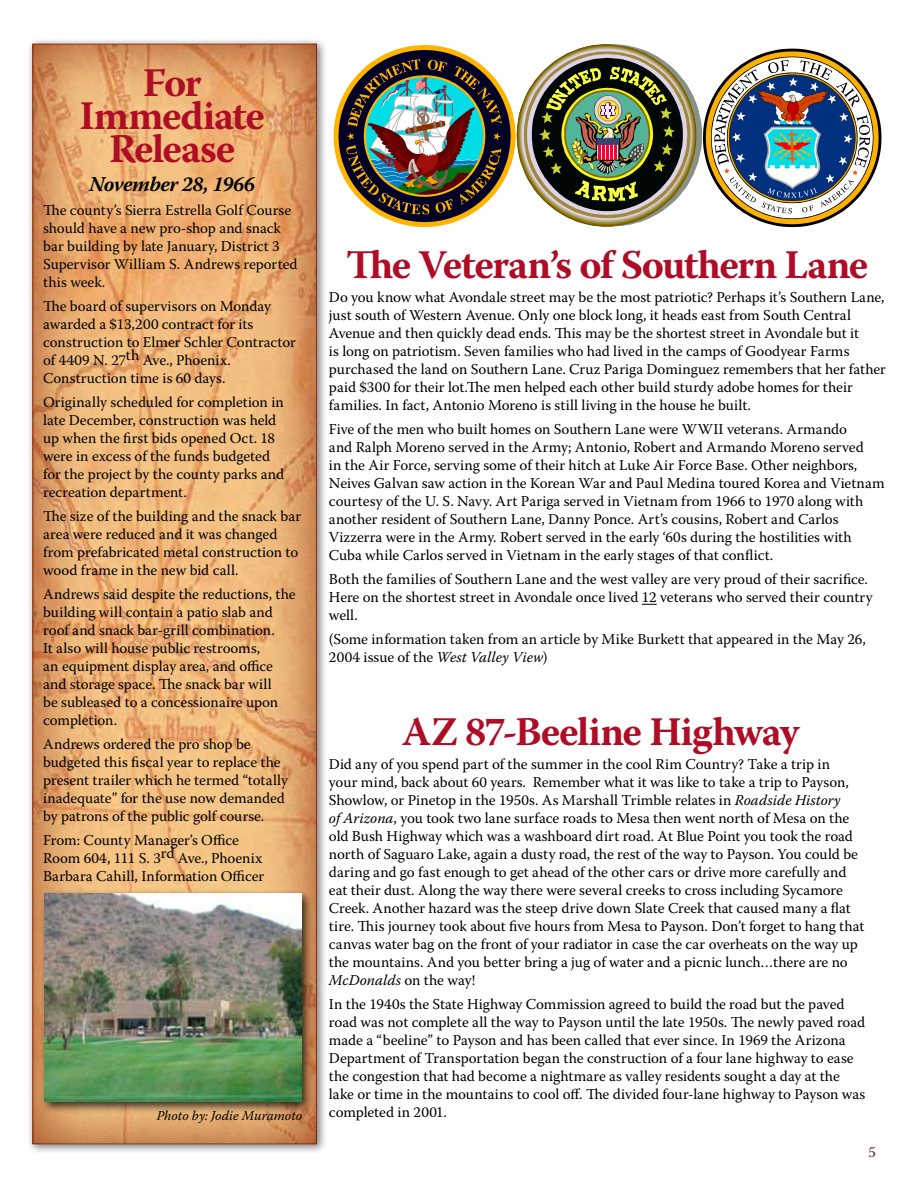
<style>
.page{position:relative;width:918px;height:1188px;background:#fff}
.page>*{position:absolute;margin:0;border:0;box-sizing:border-box;transform-origin:0 0}
.t1{font:700 40.5px/33px "Warnock Pro";letter-spacing:-.03em;color:#af0d26;text-align:center}
.t2{font:italic 700 21px "Warnock Pro";letter-spacing:-.025em;color:#000}
.t3{font:15px/18px "Warnock Pro";color:#000}
.t4{font:15px "Warnock Pro";color:#80241d}
.t5{font:italic 13.5px "Warnock Pro";color:#000}
.s1{font-style:italic}
</style>
<div class="page">
<div style="left:26px;top:38px;width:301px;height:1117px;background:#000;opacity:.5"></div>
<svg style="left:31px;top:42px;width:286px;height:1103px;background:#e6ac72"></svg>
<svg style="left:642px;top:604px;width:15px;height:1px"></svg>
<img style="left:334px;top:44px;width:547px;height:183px">
<div style="left:41px;top:889px;width:272px;height:225px;background:#000;opacity:.75"></div>
<img style="left:45px;top:893px;width:256px;height:209px">
<h1 class="t1" style="left:79px;top:66px;width:187px">For<br>Immediate<br>Release</h1>
<h2 class="t2" style="left:89px;top:171px;width:167px">November 28, 1966</h2>
<p class="t3" style="left:43px;top:200px;width:256px">The county’s Sierra Estrella Golf Course should have a new pro-shop and snack bar building by late January, District 3<br>Supervisor William S. Andrews reported this week.</p>
<p class="t3" style="left:43px;top:296px;width:254px">The board of supervisors on Monday awarded a $13,200 contract for its construction to Elmer Schler Contractor of 4409 N. 27th Ave., Phoenix.<br>Construction time is 60 days.</p>
<p class="t3" style="left:43px;top:392px;width:242px">Originally scheduled for completion in late December, construction was held up when the first bids opened Oct. 18 were in excess of the funds budgeted for the project by the county parks and recreation department.</p>
<p class="t3" style="left:43px;top:506px;width:260px">The size of the building and the snack bar area were reduced and it was changed from prefabricated metal construction to wood frame in the new bid call.</p>
<p class="t3" style="left:43px;top:584px;width:254px">Andrews said despite the reductions, the building will contain a patio slab and roof and snack bar-grill combination.<br>It also will house public restrooms,<br>an equipment display area, and office and storage space. The snack bar will<br>be subleased to a concessionaire upon completion.</p>
<p class="t3" style="left:43px;top:734px;width:246px">Andrews ordered the pro shop be budgeted this fiscal year to replace the present trailer which he termed “totally inadequate” for the use now demanded by patrons of the public golf course.</p>
<p class="t3" style="left:43px;top:830px;width:223px">From: County Manager’s Office<br>Room 604, 111 S. 3rd Ave., Phoenix<br>Barbara Cahill, Information Officer</p>
<h1 class="t1" style="left:346px;top:248px;width:523px">The Veteran’s of Southern Lane</h1>
<p class="t3" style="left:329px;top:288px;width:558px">Do you know what Avondale street may be the most patriotic? Perhaps it’s Southern Lane, just south of Western Avenue. Only one block long, it heads east from South Central Avenue and then quickly dead ends. This may be the shortest street in Avondale but it<br>is long on patriotism. Seven families who had lived in the camps of Goodyear Farms purchased the land on Southern Lane. Cruz Pariga Dominguez remembers that her father paid $300 for their lot.The men helped each other build sturdy adobe homes for their families. In fact, Antonio Moreno is still living in the house he built.</p>
<p class="t3" style="left:329px;top:420px;width:557px">Five of the men who built homes on Southern Lane were WWII veterans. Armando<br>and Ralph Moreno served in the Army; Antonio, Robert and Armando Moreno served<br>in the Air Force, serving some of their hitch at Luke Air Force Base. Other neighbors, Neives Galvan saw action in the Korean War and Paul Medina toured Korea and Vietnam courtesy of the U. S. Navy. Art Pariga served in Vietnam from 1966 to 1970 along with another resident of Southern Lane, Danny Ponce. Art’s cousins, Robert and Carlos Vizzerra were in the Army. Robert served in the early ‘60s during the hostilities with Cuba while Carlos served in Vietnam in the early stages of that conflict.</p>
<p class="t3" style="left:329px;top:570px;width:545px">Both the families of Southern Lane and the west valley are very proud of their sacrifice.<br>Here on the shortest street in Avondale once lived 12 veterans who served their country well.</p>
<p class="t3" style="left:329px;top:630px;width:539px">(Some information taken from an article by Mike Burkett that appeared in the May 26,<br>2004 issue of the <span class="s1">West Valley View</span>)</p>
<h1 class="t1" style="left:402px;top:714px;width:399px">AZ 87-Beeline Highway</h1>
<p class="t3" style="left:329px;top:754px;width:537px">Did any of you spend part of the summer in the cool Rim Country? Take a trip in<br>your mind, back about 60 years. Remember what it was like to take a trip to Payson, Showlow, or Pinetop in the 1950s. As Marshall Trimble relates in <span class="s1">Roadside History<br>of Arizona</span>, you took two lane surface roads to Mesa then went north of Mesa on the old Bush Highway which was a washboard dirt road. At Blue Point you took the road north of Saguaro Lake, again a dusty road, the rest of the way to Payson. You could be daring and go fast enough to get ahead of the other cars or drive more carefully and eat their dust. Along the way there were several creeks to cross including Sycamore Creek. Another hazard was the steep drive down Slate Creek that caused many a flat tire. This journey took about five hours from Mesa to Payson. Don’t forget to hang that canvas water bag on the front of your radiator in case the car overheats on the way up the mountains. And you better bring a jug of water and a picnic lunch…there are no <span class="s1">McDonalds</span> on the way!</p>
<p class="t3" style="left:329px;top:994px;width:538px">In the 1940s the State Highway Commission agreed to build the road but the paved road was not complete all the way to Payson until the late 1950s. The newly paved road made a “beeline” to Payson and has been called that ever since. In 1969 the Arizona Department of Transportation began the construction of a four lane highway to ease the congestion that had become a nightmare as valley residents sought a day at the lake or time in the mountains to cool off. The divided four-lane highway to Payson was</p>
<p class="t5" style="left:157px;top:1107px;width:147px">Photo by: Jodie Muramoto</p>
<p class="t3" style="left:329px;top:1102px;width:120px">completed in 2001.</p>
<p class="t4" style="left:869px;top:1143px;width:9px">5</p>
</div>
